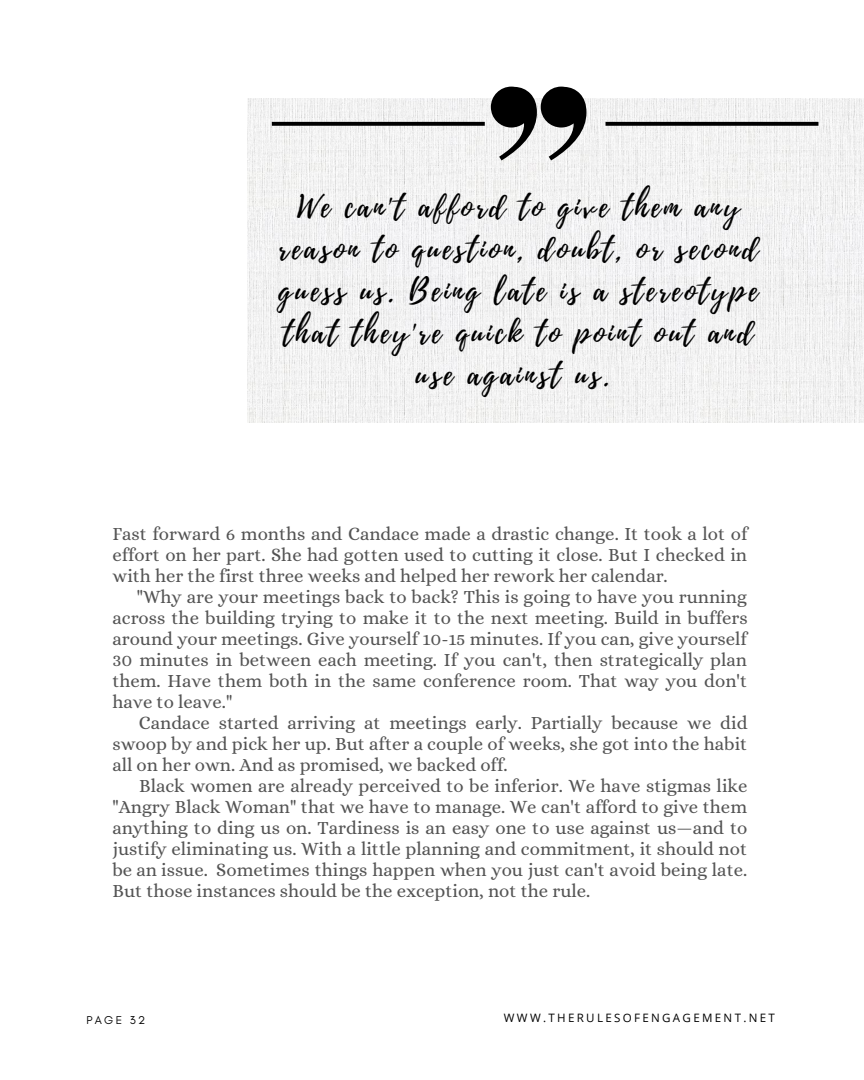
<style>
.page{position:relative;width:864px;height:1080px;background:#fff}
.page>*{position:absolute;margin:0;border:0;box-sizing:border-box;transform-origin:0 0}
.t1{font:30.15px/42px "Playlist Script";letter-spacing:.1em;color:#000;text-align:center}
.t2{font:18.75px/21px "Alice";color:#545454;text-align:justify}
.t3{font:11.55px "Open Sans";letter-spacing:.2em;color:#000}
.t4{font:11.55px "Glacial Indifference";letter-spacing:.2em;color:#000}
</style>
<div class="page">
<img style="left:247px;top:99px;width:617px;height:324px">
<svg style="left:491px;top:87px;width:95px;height:73px"></svg>
<svg style="left:272px;top:122px;width:213px;height:4px"></svg>
<svg style="left:606px;top:122px;width:212px;height:4px"></svg>
<p class="t1" style="left:279px;top:187px;width:481px">We can't afford to give them any reason to question, doubt, or second guess us. Being late is a stereotype that they're quick to point out and use against us.</p>
<p class="t2" style="left:112px;top:523px;width:637px">Fast forward 6 months and Candace made a drastic change. It took a lot of effort on her part. She had gotten used to cutting it close. But I checked in with her the first three weeks and helped her rework her calendar.</p>
<p class="t2" style="left:112px;top:586px;width:637px;text-indent:24px">"Why are your meetings back to back? This is going to have you running across the building trying to make it to the next meeting. Build in buffers around your meetings. Give yourself 10-15 minutes. If you can, give yourself 30 minutes in between each meeting. If you can't, then strategically plan them. Have them both in the same conference room. That way you don't have to leave."</p>
<p class="t2" style="left:112px;top:712px;width:637px;text-indent:27px">Candace started arriving at meetings early. Partially because we did swoop by and pick her up. But after a couple of weeks, she got into the habit all on her own. And as promised, we backed off.</p>
<p class="t2" style="left:112px;top:775px;width:637px;text-indent:27px">Black women are already perceived to be inferior. We have stigmas like "Angry Black Woman" that we have to manage. We can't afford to give them anything to ding us on. Tardiness is an easy one to use against us—and to justify eliminating us. With a little planning and commitment, it should not be an issue. Sometimes things happen when you just can't avoid being late.<br>But those instances should be the exception, not the rule.</p>
<p class="t4" style="left:86px;top:1013px;width:61px">PAGE 32</p>
<p class="t3" style="left:504px;top:1010px;width:273px">WWW.THERULESOFENGAGEMENT.NET</p>
</div>
